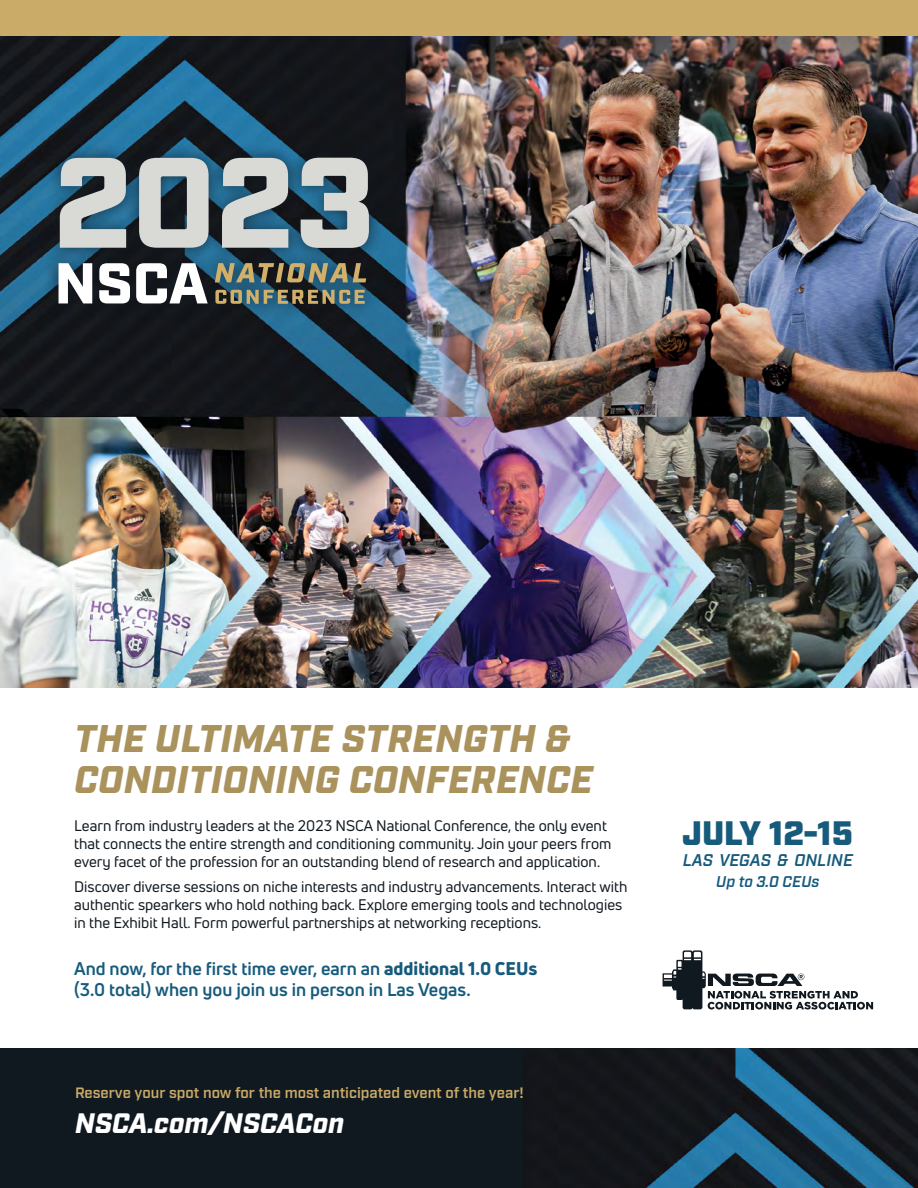
<style>
.page{position:relative;width:918px;height:1188px;background:#fff}
.page>*{position:absolute;margin:0;border:0;box-sizing:border-box;transform-origin:0 0}
.t1{font:italic 900 38.55px/41px "Industry";letter-spacing:.01em;color:#aa925c}
.t2{font:900 33.9px "Industry";color:#165a7c}
.t3{font:italic 900 28.05px "Industry";color:#fff}
.t4{font:700 18px/21.6px "Uni Neue";color:#165a7c}
.t5{font:italic 600 16.95px "Industry";color:#165a7c}
.t6{font:italic 600 15.6px "Industry";color:#165a7c}
.t7{font:15px/18px "Uni Neue";color:#111920}
.t8{font:600 15px "Industry";color:#caab68}
.s1{font-weight:800}
</style>
<div class="page">
<div style="left:0;top:1049px;width:918px;height:139px;background:#111920"></div>
<img style="left:640px;top:1049px;width:278px;height:139px">
<img style="left:0;top:35px;width:918px;height:653px">
<div style="left:0;top:0;width:918px;height:35px;background:#caab68"></div>
<svg style="left:663px;top:950px;width:210px;height:60px"></svg>
<div style="left:43px;top:142px;width:341px;height:177px;background:#111920;opacity:.75"></div>
<svg style="left:60px;top:158px;width:66px;height:90px;background:#a1aeb4"></svg>
<svg style="left:139px;top:158px;width:70px;height:90px;background:#a5aaac"></svg>
<svg style="left:222px;top:158px;width:66px;height:90px;background:#a1adb2"></svg>
<svg style="left:301px;top:158px;width:68px;height:90px;background:#9ca9ae"></svg>
<svg style="left:59px;top:263px;width:33px;height:40px"></svg>
<svg style="left:99px;top:263px;width:31px;height:40px"></svg>
<svg style="left:136px;top:263px;width:72px;height:40px"></svg>
<svg style="left:215px;top:263px;width:151px;height:19px;background:#73735b"></svg>
<svg style="left:215px;top:290px;width:150px;height:14px;background:#77775e"></svg>
<h1 class="t1" style="left:74px;top:720px;width:520px">THE ULTIMATE STRENGTH &amp;<br>CONDITIONING CONFERENCE</h1>
<p class="t7" style="left:74px;top:817px;width:539px">Learn from industry leaders at the 2023 NSCA National Conference, the only event that connects the entire strength and conditioning community. Join your peers from every facet of the profession for an outstanding blend of research and application.</p>
<p class="t7" style="left:74px;top:877px;width:555px">Discover diverse sessions on niche interests and industry advancements. Interact with authentic spearkers who hold nothing back. Explore emerging tools and technologies in the Exhibit Hall. Form powerful partnerships at networking receptions.</p>
<p class="t4" style="left:74px;top:957px;width:465px">And now, for the first time ever, earn an <span class="s1">additional 1.0 CEUs </span>(3.0 total) when you join us in person in Las Vegas.</p>
<p class="t8" style="left:75px;top:1083px;width:450px">Reserve your spot now for the most anticipated event of the year!</p>
<h3 class="t3" style="left:75px;top:1106px;width:270px">NSCA.com/NSCACon</h3>
<h2 class="t2" style="left:683px;top:812px;width:172px">JULY 12-15</h2>
<p class="t5" style="left:683px;top:850px;width:172px">LAS VEGAS &amp; ONLINE</p>
<p class="t6" style="left:716px;top:872px;width:105px">Up to 3.0 CEUs</p>
</div>
